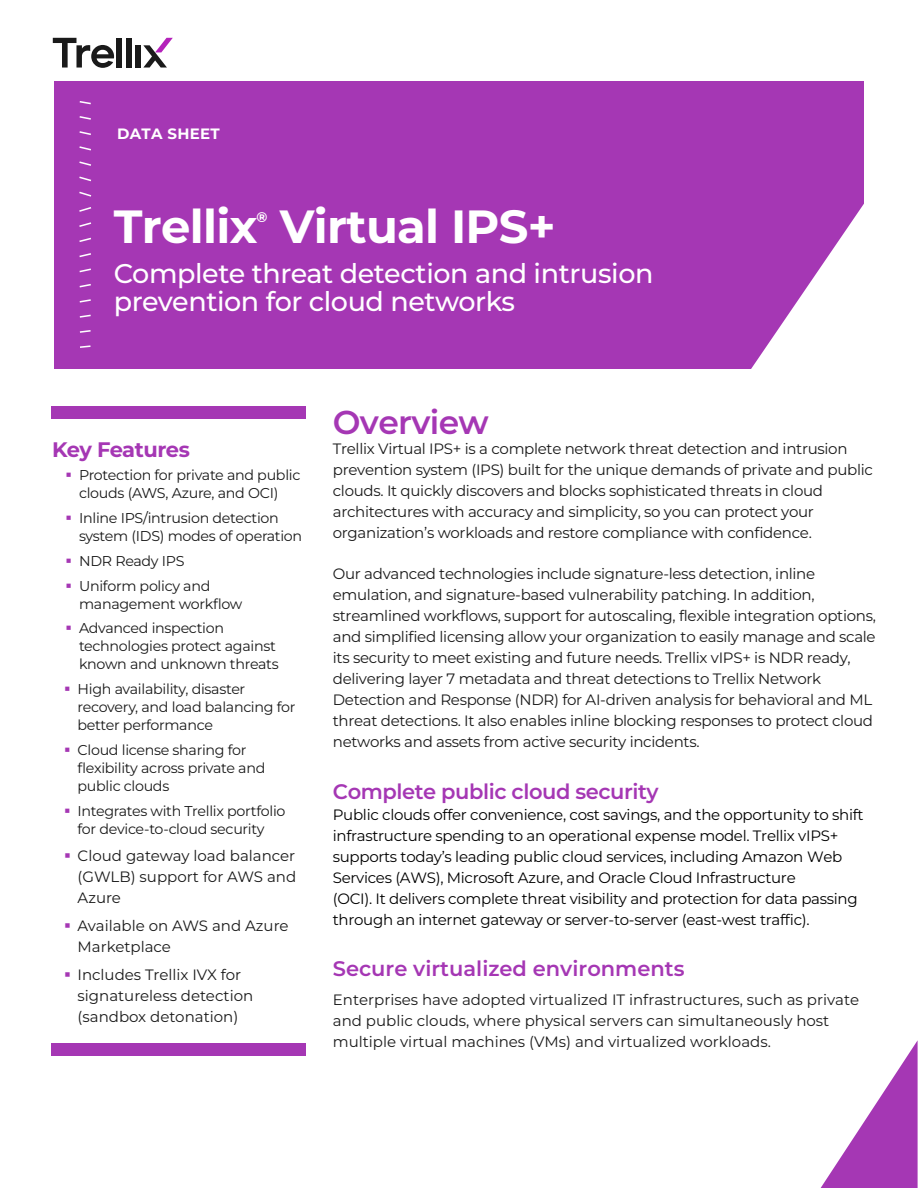
<style>
.page{position:relative;width:918px;height:1188px;background:#fff}
.page>*{position:absolute;margin:0;border:0;box-sizing:border-box;transform-origin:0 0}
.t1{font:700 46.5px "Montserrat";letter-spacing:-.015em;color:#fff}
.t2{font:600 33px "Montserrat";letter-spacing:-.02em;color:#a537b4}
.t3{font:500 27px/28.5px "Montserrat";letter-spacing:-.015em;color:#fff}
.t4{font:600 21px "Montserrat";color:#a537b4}
.t5{font:600 21px "Montserrat";letter-spacing:-.02em;color:#a537b4}
.t6{font:700 21px "Montserrat";letter-spacing:-.03em;color:#a537b4}
.t7{font:15px/21px "Montserrat";letter-spacing:-.02em;color:#1a1a1a}
.t8{font:15px/21px "Montserrat";letter-spacing:-.02em;color:#000}
.t9{font:15px/21px "Montserrat";color:#1a1a1a}
.t10{font:700 15px "Montserrat";letter-spacing:.02em;color:#fff}
.t11{font:14.25px/18px "Montserrat";letter-spacing:-.02em;color:#1a1a1a}
.t12{font:700 13.95px "Montserrat";color:#fff}
</style>
<div class="page">
<div style="left:54px;top:81px;width:810px;height:288px;background:#a537b4"></div>
<svg style="left:53px;top:38px;width:61px;height:30px"></svg>
<div style="left:117px;top:38px;width:5px;height:30px;background:#1a1a1a"></div>
<div style="left:126px;top:38px;width:5px;height:30px;background:#1a1a1a"></div>
<div style="left:135px;top:45px;width:6px;height:23px;background:#1a1a1a"></div>
<svg style="left:143px;top:38px;width:30px;height:30px"></svg>
<svg style="left:820px;top:1040px;width:98px;height:148px"></svg>
<svg style="left:79px;top:101px;width:12px;height:247px;background:#ad4abb"></svg>
<div style="left:51px;top:407px;width:255px;height:12px;background:#a537b4"></div>
<div style="left:51px;top:1043px;width:255px;height:12px;background:#a537b4"></div>
<p class="t10" style="left:117px;top:123px;width:104px">DATA SHEET</p>
<h1 class="t1" style="left:114px;top:193px;width:145px">Trellix</h1>
<p class="t12" style="left:257px;top:207px;width:12px">®</p>
<h1 class="t1" style="left:280px;top:193px;width:277px">Virtual IPS+</h1>
<h3 class="t3" style="left:114px;top:258px;width:541px">Complete threat detection and intrusion prevention for cloud networks</h3>
<h3 class="t6" style="left:52px;top:434px;width:139px">Key Features</h3>
<p class="t11" style="left:79px;top:466px;width:223px">Protection for private and public clouds (AWS, Azure, and OCI)</p>
<p class="t11" style="left:79px;top:509px;width:225px">Inline IPS/intrusion detection system (IDS) modes of operation</p>
<p class="t11" style="left:79px;top:548px;width:133px;line-height:24.8px">NDR Ready IPS<br>Uniform policy and</p>
<p class="t11" style="left:79px;top:591px;width:165px;line-height:24.8px">management workflow<br>Advanced inspection</p>
<p class="t11" style="left:79px;top:637px;width:201px">technologies protect against known and unknown threats</p>
<p class="t11" style="left:78px;top:680px;width:220px">High availability, disaster recovery, and load balancing for better performance</p>
<p class="t11" style="left:78px;top:740px;width:189px">Cloud license sharing for flexibility across private and public clouds</p>
<p class="t11" style="left:78px;top:801px;width:209px">Integrates with Trellix portfolio for device-to-cloud security</p>
<p class="t7" style="left:78px;top:845px;width:220px;text-align:justify">Cloud gateway load balancer (GWLB) support for AWS and Azure</p>
<p class="t9" style="left:78px;top:915px;width:212px">Available on AWS and Azure<br>Marketplace</p>
<p class="t9" style="left:78px;top:963px;width:177px">Includes Trellix IVX for signatureless detection (sandbox detonation)</p>
<h2 class="t2" style="left:333px;top:399px;width:158px">Overview</h2>
<p class="t7" style="left:333px;top:438px;width:542px">Trellix Virtual IPS+ is a complete network threat detection and intrusion prevention system (IPS) built for the unique demands of private and public clouds. It quickly discovers and blocks sophisticated threats in cloud architectures with accuracy and simplicity, so you can protect your organization’s workloads and restore compliance with confidence.</p>
<p class="t7" style="left:333px;top:563px;width:545px">Our advanced technologies include signature-less detection, inline emulation, and signature-based vulnerability patching. In addition, streamlined workflows, support for autoscaling, flexible integration options, and simplified licensing allow your organization to easily manage and scale its security to meet existing and future needs. Trellix vIPS+ is NDR ready, delivering layer 7 metadata and threat detections to Trellix Network Detection and Response (NDR) for AI-driven analysis for behavioral and ML threat detections. It also enables inline blocking responses to protect cloud networks and assets from active security incidents.</p>
<h3 class="t5" style="left:333px;top:777px;width:327px">Complete public cloud security</h3>
<p class="t8" style="left:333px;top:803px;width:532px">Public clouds offer convenience, cost savings, and the opportunity to shift infrastructure spending to an operational expense model. Trellix vIPS+ supports today’s leading public cloud services, including Amazon Web Services (AWS), Microsoft Azure, and Oracle Cloud Infrastructure<br>(OCI). It delivers complete threat visibility and protection for data passing through an internet gateway or server-to-server (east-west traffic).</p>
<h3 class="t4" style="left:333px;top:954px;width:353px">Secure virtualized environments</h3>
<p class="t9" style="left:333px;top:988px;width:528px">Enterprises have adopted virtualized IT infrastructures, such as private and public clouds, where physical servers can simultaneously host multiple virtual machines (VMs) and virtualized workloads.</p>
</div>
